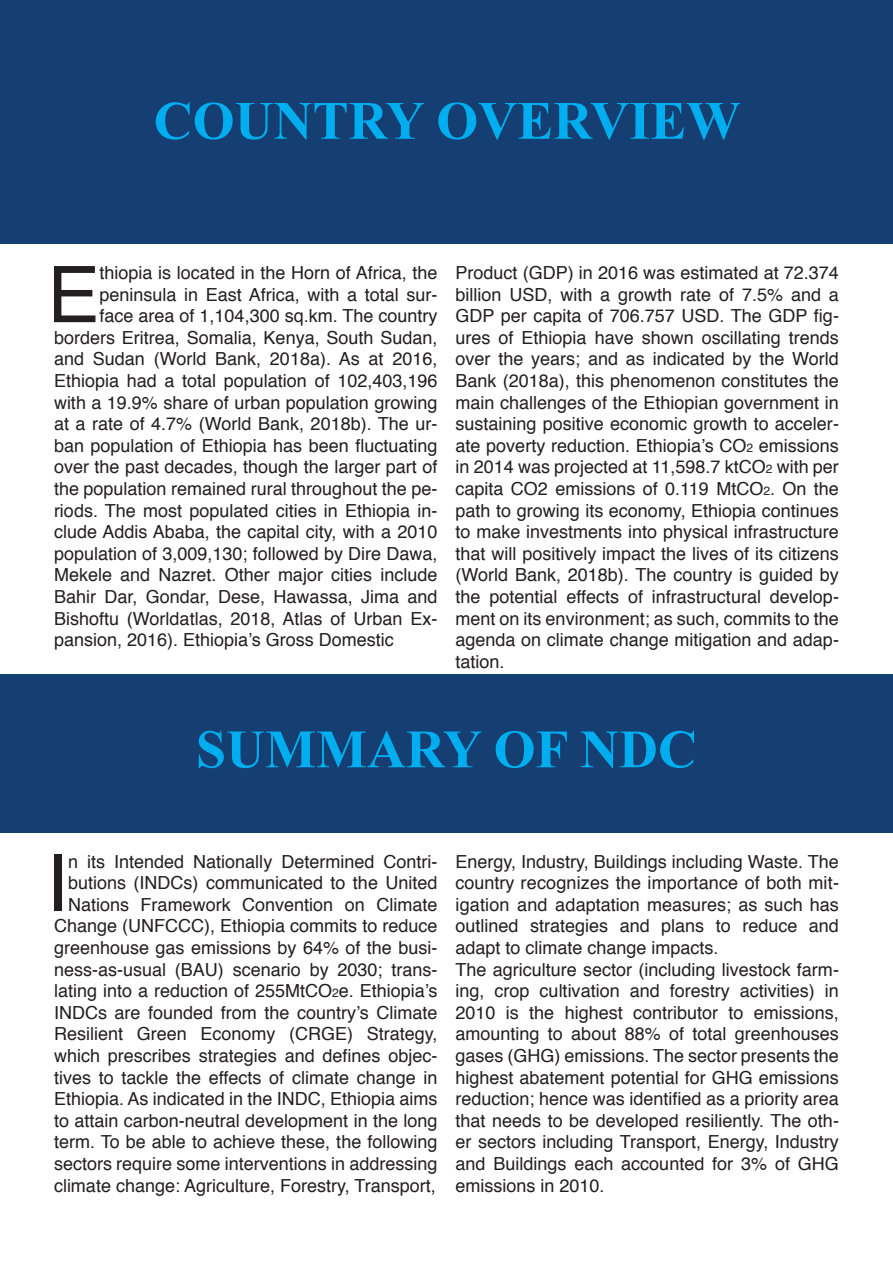
<style>
.page{position:relative;width:893px;height:1263px;background:#fff}
.page>*{position:absolute;margin:0;border:0;box-sizing:border-box;transform-origin:0 0}
.t1{font:78.3px "Helvetica";color:#231f20}
.t2{font:700 54px "Times New Roman";color:#00aeef}
.t3{font:18px/21.6px "Helvetica";color:#231f20;text-align:justify}
.s1{font-size:12px}
</style>
<div class="page">
<div style="left:0;top:0;width:893px;height:244px;background:#153e72"></div>
<div style="left:0;top:674px;width:893px;height:158px;background:#153e72"></div>
<h2 class="t2" style="left:154px;top:83px;width:588px">COUNTRY OVERVIEW</h2>
<h1 class="t1" style="left:47px;top:234px;width:54px">E</h1>
<p class="t3" style="left:99px;top:262px;width:339px">thiopia is located in the Horn of Africa, the</p>
<p class="t3" style="left:99px;top:284px;width:339px">peninsula in East Africa, with a total sur-</p>
<p class="t3" style="left:99px;top:306px;width:339px">face area of 1,104,300 sq.km. The country</p>
<p class="t3" style="left:54px;top:327px;width:385px">borders Eritrea, Somalia, Kenya, South Sudan,</p>
<p class="t3" style="left:54px;top:349px;width:385px">and Sudan (World Bank, 2018a). As at 2016,</p>
<p class="t3" style="left:54px;top:370px;width:385px">Ethiopia had a total population of 102,403,196</p>
<p class="t3" style="left:54px;top:392px;width:385px">with a 19.9% share of urban population growing</p>
<p class="t3" style="left:54px;top:414px;width:385px">at a rate of 4.7% (World Bank, 2018b). The ur-</p>
<p class="t3" style="left:54px;top:435px;width:385px">ban population of Ethiopia has been fluctuating</p>
<p class="t3" style="left:54px;top:457px;width:385px">over the past decades, though the larger part of</p>
<p class="t3" style="left:54px;top:478px;width:385px">the population remained rural throughout the pe-</p>
<p class="t3" style="left:54px;top:500px;width:385px">riods. The most populated cities in Ethiopia in-</p>
<p class="t3" style="left:54px;top:522px;width:385px">clude Addis Ababa, the capital city, with a 2010</p>
<p class="t3" style="left:54px;top:543px;width:385px">population of 3,009,130; followed by Dire Dawa,</p>
<p class="t3" style="left:54px;top:565px;width:385px">Mekele and Nazret. Other major cities include</p>
<p class="t3" style="left:54px;top:586px;width:385px">Bahir Dar, Gondar, Dese, Hawassa, Jima and</p>
<p class="t3" style="left:54px;top:608px;width:385px">Bishoftu (Worldatlas, 2018, Atlas of Urban Ex-</p>
<p class="t3" style="left:54px;top:630px;width:341px">pansion, 2016). Ethiopia’s Gross Domestic</p>
<p class="t3" style="left:455px;top:262px;width:385px">Product (GDP) in 2016 was estimated at 72.374 billion USD, with a growth rate of 7.5% and a GDP per capita of 706.757 USD. The GDP fig&shy;ures of Ethiopia have shown oscillating trends over the years; and as indicated by the World Bank (2018a), this phenomenon constitutes the main challenges of the Ethiopian government in sustaining positive economic growth to acceler&shy;ate poverty reduction. Ethiopia’s CO<span class="s1">2</span> emissions in 2014 was projected at 11,598.7 ktCO<span class="s1">2</span> with per capita CO2 emissions of 0.119 MtCO<span class="s1">2</span>. On the path to growing its economy, Ethiopia continues to make investments into physical infrastructure that will positively impact the lives of its citizens (World Bank, 2018b). The country is guided by the potential effects of infrastructural develop&shy;ment on its environment; as such, commits to the agenda on climate change mitigation and adap&shy;tation.</p>
<h2 class="t2" style="left:196px;top:712px;width:503px">SUMMARY OF NDC</h2>
<p class="t3" style="left:54px;top:851px;width:385px;text-align:right">n its Intended Nationally Determined Contri&shy;butions (INDCs) communicated to the United Nations Framework Convention on Climate Change (UNFCCC), Ethiopia commits to reduce greenhouse gas emissions by 64% of the busi&shy;ness-as-usual (BAU) scenario by 2030; trans&shy;lating into a reduction of 255MtCO<span class="s1">2</span>e. Ethiopia’s INDCs are founded from the country’s Climate Resilient Green Economy (CRGE) Strategy, which prescribes strategies and defines objec&shy;tives to tackle the effects of climate change in Ethiopia. As indicated in the INDC, Ethiopia aims to attain carbon-neutral development in the long term. To be able to achieve these, the following sectors require some interventions in addressing climate change: Agriculture, Forestry, Transport,</p>
<h1 class="t1" style="left:46px;top:823px;width:23px">I</h1>
<p class="t3" style="left:455px;top:851px;width:385px;text-align:left">Energy, Industry, Buildings including Waste. The country recognizes the importance of both mit&shy;igation and adaptation measures; as such has outlined strategies and plans to reduce and adapt to climate change impacts.<br>The agriculture sector (including livestock farm&shy;ing, crop cultivation and forestry activities) in 2010 is the highest contributor to emissions, amounting to about 88% of total greenhouses gases (GHG) emissions. The sector presents the highest abatement potential for GHG emissions reduction; hence was identified as a priority area that needs to be developed resiliently. The oth&shy;er sectors including Transport, Energy, Industry and Buildings each accounted for 3% of GHG emissions in 2010.</p>
</div>
